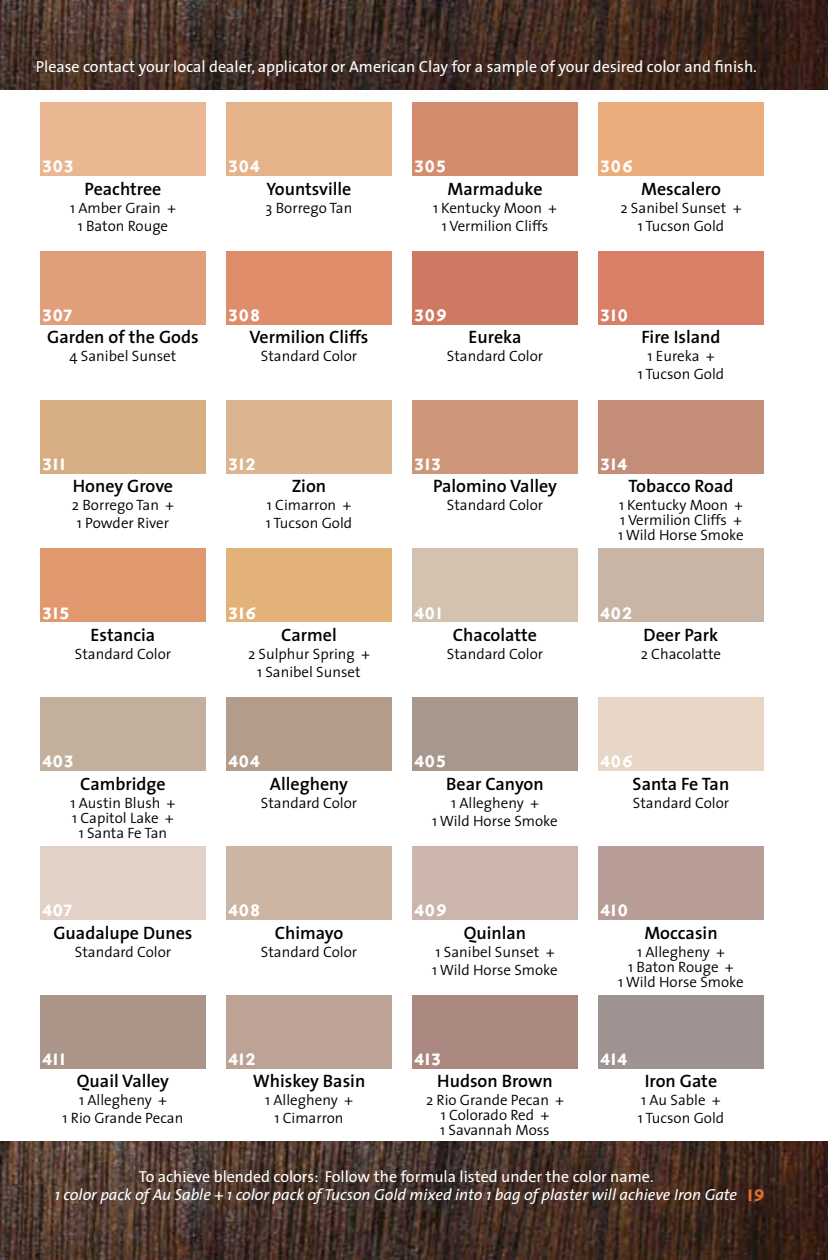
<style>
.page{position:relative;width:828px;height:1260px;background:#fff}
.page>*{position:absolute;margin:0;border:0;box-sizing:border-box;transform-origin:0 0}
.t1{font:28px "Priori San Bold SC";color:#fff}
.t2{font:28px "Priori San Bold SC";color:#e17025}
.t3{font:600 18px "The Sans";color:#000}
.t4{font:16px "The Sans";color:#fff}
.t5{font:italic 16px "The Sans";color:#fff}
.t6{font:300 15px/18px "The Sans";color:#000;text-align:center}
</style>
<div class="page">
<img style="left:0;top:1142px;width:828px;height:118px">
<img style="left:0;top:0;width:828px;height:90px">
<div style="left:40px;top:102px;width:166px;height:74px;background:#e9b791"></div>
<div style="left:226px;top:102px;width:166px;height:74px;background:#e5b38a"></div>
<div style="left:412px;top:102px;width:166px;height:74px;background:#d58b6d"></div>
<div style="left:598px;top:102px;width:166px;height:74px;background:#ecad7c"></div>
<div style="left:40px;top:251px;width:166px;height:74px;background:#e19e7b"></div>
<div style="left:226px;top:251px;width:166px;height:74px;background:#de8c6a"></div>
<div style="left:412px;top:251px;width:166px;height:74px;background:#ce7961"></div>
<div style="left:598px;top:251px;width:166px;height:74px;background:#d77f67"></div>
<div style="left:40px;top:400px;width:166px;height:73px;background:#d7ad84"></div>
<div style="left:226px;top:400px;width:166px;height:73px;background:#ddb490"></div>
<div style="left:412px;top:400px;width:166px;height:73px;background:#cd9678"></div>
<div style="left:598px;top:400px;width:166px;height:73px;background:#c38d78"></div>
<div style="left:40px;top:549px;width:166px;height:73px;background:#e1986e"></div>
<div style="left:226px;top:549px;width:166px;height:73px;background:#e3b278"></div>
<div style="left:412px;top:549px;width:166px;height:73px;background:#d3c2af"></div>
<div style="left:598px;top:549px;width:166px;height:73px;background:#c8b5a5"></div>
<div style="left:40px;top:698px;width:166px;height:73px;background:#c3b09c"></div>
<div style="left:226px;top:698px;width:166px;height:73px;background:#b49c8a"></div>
<div style="left:412px;top:698px;width:166px;height:73px;background:#a8978c"></div>
<div style="left:598px;top:698px;width:166px;height:73px;background:#e8d6c6"></div>
<div style="left:40px;top:846px;width:166px;height:74px;background:#e1d1c7"></div>
<div style="left:226px;top:846px;width:166px;height:74px;background:#cdb5a4"></div>
<div style="left:412px;top:846px;width:166px;height:74px;background:#cbb5ad"></div>
<div style="left:598px;top:846px;width:166px;height:74px;background:#b79d96"></div>
<div style="left:40px;top:995px;width:166px;height:73px;background:#ab9588"></div>
<div style="left:226px;top:995px;width:166px;height:73px;background:#bda396"></div>
<div style="left:412px;top:995px;width:166px;height:73px;background:#ac8980"></div>
<div style="left:598px;top:995px;width:166px;height:73px;background:#9e9391"></div>
<p class="t4" style="left:36px;top:53px;width:723px">Please contact your local dealer, applicator or American Clay for a sample of your desired color and finish.</p>
<h1 class="t1" style="left:42px;top:150px;width:33px">303</h1>
<h1 class="t1" style="left:228px;top:150px;width:33px">304</h1>
<h1 class="t1" style="left:414px;top:150px;width:34px">305</h1>
<h1 class="t1" style="left:600px;top:150px;width:35px">306</h1>
<p class="t3" style="left:84px;top:174px;width:79px">Peachtree</p>
<p class="t6" style="left:70px;top:198px;width:107px">1 Amber Grain +<br>1 Baton Rouge</p>
<p class="t3" style="left:266px;top:174px;width:87px">Yountsville</p>
<p class="t6" style="left:266px;top:198px;width:88px">3 Borrego Tan</p>
<p class="t3" style="left:447px;top:174px;width:97px">Marmaduke</p>
<p class="t6" style="left:433px;top:198px;width:125px">1 Kentucky Moon +<br>1 Vermilion Cliffs</p>
<p class="t3" style="left:641px;top:174px;width:81px">Mescalero</p>
<p class="t6" style="left:620px;top:198px;width:123px">2 Sanibel Sunset +<br>1 Tucson Gold</p>
<h1 class="t1" style="left:42px;top:299px;width:32px">307</h1>
<p class="t3" style="left:47px;top:322px;width:153px">Garden of the Gods</p>
<p class="t6" style="left:70px;top:347px;width:108px">4 Sanibel Sunset</p>
<h1 class="t1" style="left:228px;top:299px;width:34px">308</h1>
<p class="t3" style="left:249px;top:322px;width:121px">Vermilion Cliffs</p>
<p class="t6" style="left:261px;top:347px;width:98px">Standard Color</p>
<h1 class="t1" style="left:414px;top:299px;width:35px">309</h1>
<p class="t3" style="left:469px;top:322px;width:54px">Eureka</p>
<p class="t6" style="left:447px;top:347px;width:98px">Standard Color</p>
<h1 class="t1" style="left:600px;top:299px;width:30px">310</h1>
<p class="t3" style="left:641px;top:322px;width:81px">Fire Island</p>
<p class="t6" style="left:638px;top:347px;width:88px">1 Eureka +<br>1 Tucson Gold</p>
<h1 class="t1" style="left:42px;top:447px;width:25px">311</h1>
<p class="t3" style="left:73px;top:471px;width:102px">Honey Grove</p>
<p class="t6" style="left:72px;top:496px;width:104px">2 Borrego Tan +<br>1 Powder River</p>
<h1 class="t1" style="left:228px;top:447px;width:29px">312</h1>
<p class="t3" style="left:292px;top:471px;width:36px">Zion</p>
<p class="t6" style="left:266px;top:496px;width:88px;text-align:left">1 Cimarron +<br>1 Tucson Gold</p>
<h1 class="t1" style="left:414px;top:447px;width:29px">313</h1>
<p class="t3" style="left:433px;top:471px;width:125px">Palomino Valley</p>
<p class="t6" style="left:447px;top:496px;width:98px">Standard Color</p>
<h1 class="t1" style="left:600px;top:447px;width:29px">314</h1>
<p class="t3" style="left:628px;top:471px;width:107px">Tobacco Road</p>
<p class="t6" style="left:618px;top:497px;width:127px;line-height:15px;text-align:left">1 Kentucky Moon +<br>1 Vermilion Cliffs +<br>1 Wild Horse Smoke</p>
<h1 class="t1" style="left:42px;top:596px;width:29px">315</h1>
<h1 class="t1" style="left:228px;top:596px;width:30px">316</h1>
<h1 class="t1" style="left:414px;top:596px;width:30px">401</h1>
<h1 class="t1" style="left:600px;top:596px;width:34px">402</h1>
<p class="t3" style="left:91px;top:620px;width:66px">Estancia</p>
<p class="t6" style="left:75px;top:644px;width:98px">Standard Color</p>
<p class="t3" style="left:281px;top:620px;width:57px">Carmel</p>
<p class="t6" style="left:248px;top:644px;width:123px">2 Sulphur Spring +<br>1 Sanibel Sunset</p>
<p class="t3" style="left:453px;top:620px;width:86px">Chacolatte</p>
<p class="t6" style="left:447px;top:644px;width:98px">Standard Color</p>
<p class="t3" style="left:644px;top:620px;width:76px">Deer Park</p>
<p class="t6" style="left:641px;top:644px;width:82px">2 Chacolatte</p>
<h1 class="t1" style="left:42px;top:745px;width:33px">403</h1>
<h1 class="t1" style="left:228px;top:745px;width:34px">404</h1>
<h1 class="t1" style="left:414px;top:745px;width:34px">405</h1>
<h1 class="t1" style="left:600px;top:745px;width:35px">406</h1>
<p class="t3" style="left:80px;top:769px;width:87px">Cambridge</p>
<p class="t6" style="left:71px;top:795px;width:106px;line-height:15px">1 Austin Blush +<br>1 Capitol Lake +<br>1 Santa Fe Tan</p>
<p class="t3" style="left:270px;top:769px;width:80px">Allegheny</p>
<p class="t6" style="left:261px;top:793px;width:98px">Standard Color</p>
<p class="t3" style="left:446px;top:769px;width:99px">Bear Canyon</p>
<p class="t6" style="left:432px;top:793px;width:127px">1 Allegheny +<br>1 Wild Horse Smoke</p>
<p class="t3" style="left:633px;top:769px;width:98px">Santa Fe Tan</p>
<p class="t6" style="left:633px;top:793px;width:98px">Standard Color</p>
<h1 class="t1" style="left:42px;top:894px;width:32px">407</h1>
<p class="t3" style="left:53px;top:917px;width:141px">Guadalupe Dunes</p>
<p class="t6" style="left:75px;top:942px;width:98px">Standard Color</p>
<h1 class="t1" style="left:228px;top:894px;width:34px">408</h1>
<p class="t3" style="left:275px;top:917px;width:70px">Chimayo</p>
<p class="t6" style="left:261px;top:942px;width:98px">Standard Color</p>
<h1 class="t1" style="left:414px;top:894px;width:35px">409</h1>
<p class="t3" style="left:464px;top:917px;width:64px">Quinlan</p>
<p class="t6" style="left:432px;top:942px;width:127px;text-align:left">1 Sanibel Sunset +<br>1 Wild Horse Smoke</p>
<h1 class="t1" style="left:600px;top:894px;width:30px">410</h1>
<p class="t3" style="left:644px;top:917px;width:75px">Moccasin</p>
<p class="t6" style="left:618px;top:943px;width:127px;line-height:15px">1 Allegheny +<br>1 Baton Rouge +<br>1 Wild Horse Smoke</p>
<h1 class="t1" style="left:42px;top:1042px;width:25px">411</h1>
<p class="t3" style="left:77px;top:1066px;width:94px">Quail Valley</p>
<p class="t6" style="left:63px;top:1091px;width:122px">1 Allegheny +<br>1 Rio Grande Pecan</p>
<h1 class="t1" style="left:228px;top:1042px;width:29px">412</h1>
<p class="t3" style="left:253px;top:1066px;width:114px">Whiskey Basin</p>
<p class="t6" style="left:265px;top:1091px;width:89px">1 Allegheny +<br>1 Cimarron</p>
<h1 class="t1" style="left:414px;top:1042px;width:29px">413</h1>
<p class="t3" style="left:437px;top:1066px;width:117px">Hudson Brown</p>
<p class="t6" style="left:426px;top:1092px;width:139px;line-height:15px">2 Rio Grande Pecan +<br>1 Colorado Red +<br>1 Savannah Moss</p>
<h1 class="t1" style="left:600px;top:1042px;width:29px">414</h1>
<p class="t3" style="left:645px;top:1066px;width:74px">Iron Gate</p>
<p class="t6" style="left:638px;top:1091px;width:88px;text-align:left">1 Au Sable +<br>1 Tucson Gold</p>
<p class="t4" style="left:139px;top:1163px;width:516px">To achieve blended colors: Follow the formula listed under the color name.</p>
<p class="t5" style="left:55px;top:1181px;width:684px">1 color pack of Au Sable + 1 color pack of Tucson Gold mixed into 1 bag of plaster will achieve Iron Gate</p>
<h1 class="t2" style="left:747px;top:1179px;width:20px">19</h1>
</div>
